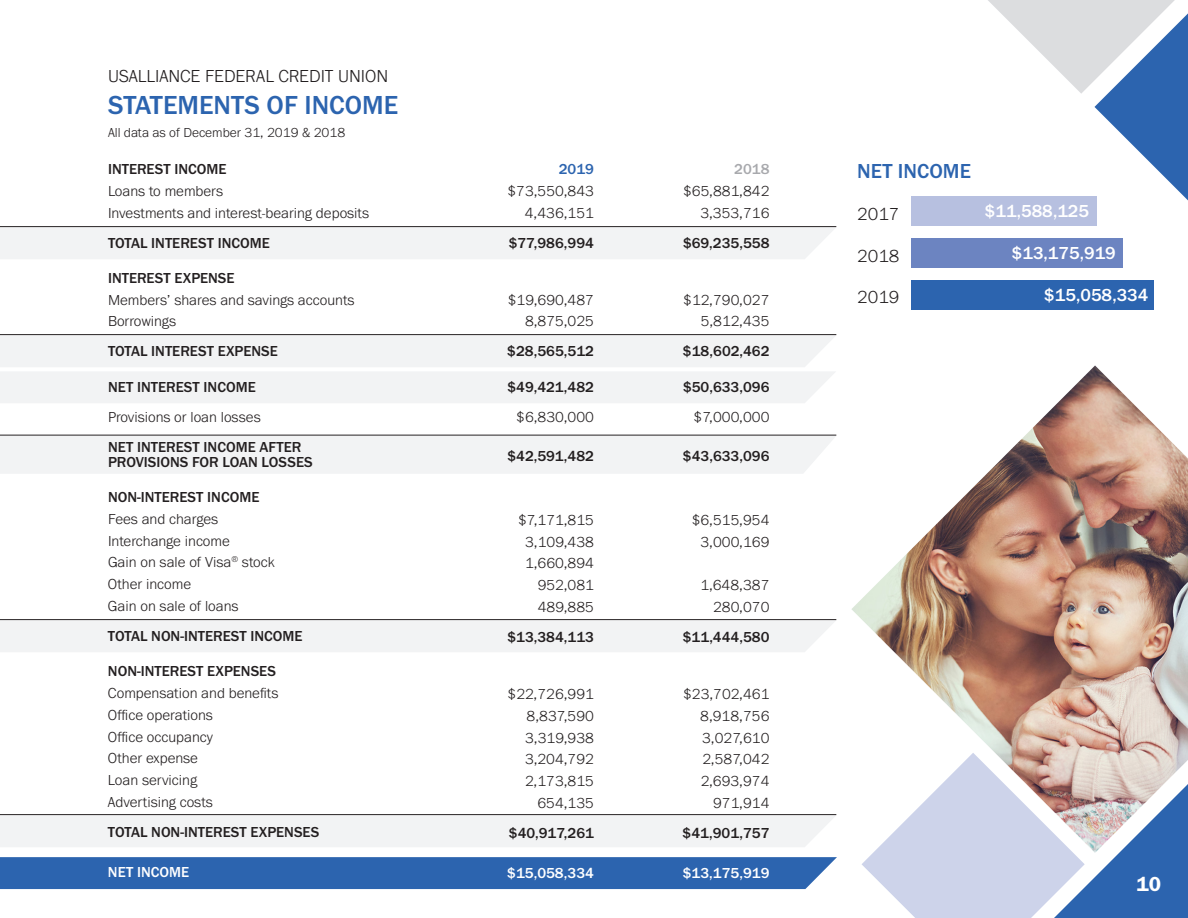
<style>
.page{position:relative;width:1188px;height:918px;background:#fff}
.page>*{position:absolute;margin:0;border:0;box-sizing:border-box;transform-origin:0 0}
.t1{font:500 27px "Franklin Gothic URW";color:#2c64af}
.t2{font:500 21px "Franklin Gothic URW";color:#2c64af}
.t3{font:21px "Franklin Gothic URW Dem";color:#fff}
.t4{font:300 18px "Franklin Gothic URW";color:#231f20}
.t5{font:500 18px "Franklin Gothic URW";color:#fff}
.t6{font:300 15px "Franklin Gothic URW";color:#231f20}
.t7{font:500 15px/15px "Franklin Gothic URW";color:#231f20}
.t8{font:500 15px "Franklin Gothic URW";color:#fff}
.t9{font:500 15px "Franklin Gothic URW";color:#2c64af}
.t10{font:500 15px "Franklin Gothic URW";color:#a8a9ad}
.t11{font:300 13.5px "Franklin Gothic URW";color:#231f20}
</style>
<div class="page">
<div style="left:0;top:857px;width:837px;height:32px;background:#2c64af"></div>
<div style="left:0;top:815px;width:836px;height:32px;background:#f2f3f4"></div>
<hr style="left:0;top:814px;width:836px;height:1px;background:#231f20">
<div style="left:0;top:620px;width:836px;height:32px;background:#f2f3f4"></div>
<hr style="left:0;top:619px;width:836px;height:1px;background:#231f20">
<div style="left:0;top:436px;width:835px;height:38px;background:#f2f3f4"></div>
<hr style="left:0;top:435px;width:836px;height:1px;background:#231f20">
<svg style="left:0;top:335px;width:836px;height:68px"></svg>
<hr style="left:0;top:334px;width:836px;height:1px;background:#231f20">
<div style="left:0;top:227px;width:836px;height:32px;background:#f2f3f4"></div>
<hr style="left:0;top:226px;width:836px;height:1px;background:#231f20">
<svg style="left:988px;top:0;width:200px;height:200px"></svg>
<div style="left:911px;top:280px;width:243px;height:29px;background:#2c64af"></div>
<div style="left:911px;top:238px;width:211px;height:29px;background:#6c84c1"></div>
<div style="left:911px;top:197px;width:185px;height:29px;background:#b7c0e0"></div>
<img style="left:851px;top:365px;width:337px;height:388px">
<svg style="left:862px;top:753px;width:326px;height:165px"></svg>
<p class="t4" style="left:108px;top:64px;width:282px">USALLIANCE FEDERAL CREDIT UNION</p>
<h4 class="t1" style="left:108px;top:88px;width:292px">STATEMENTS OF INCOME</h4>
<h5 class="t11" style="left:108px;top:124px;width:239px">All data as of December 31, 2019 &amp; 2018</h5>
<p class="t7" style="left:108px;top:161px;width:120px">INTEREST INCOME</p>
<p class="t6" style="left:108px;top:181px;width:117px">Loans to members</p>
<p class="t6" style="left:108px;top:203px;width:263px">Investments and interest-bearing deposits</p>
<p class="t7" style="left:108px;top:235px;width:163px">TOTAL INTEREST INCOME</p>
<p class="t7" style="left:108px;top:270px;width:128px">INTEREST EXPENSE</p>
<p class="t6" style="left:108px;top:290px;width:248px">Members’ shares and savings accounts</p>
<p class="t6" style="left:108px;top:312px;width:70px">Borrowings</p>
<p class="t7" style="left:108px;top:344px;width:171px">TOTAL INTEREST EXPENSE</p>
<p class="t7" style="left:108px;top:379px;width:149px">NET INTEREST INCOME</p>
<p class="t6" style="left:108px;top:408px;width:154px">Provisions or loan losses</p>
<p class="t7" style="left:108px;top:439px;width:206px">NET INTEREST INCOME AFTER<br>PROVISIONS FOR LOAN LOSSES</p>
<p class="t7" style="left:108px;top:489px;width:153px">NON-INTEREST INCOME</p>
<p class="t6" style="left:108px;top:510px;width:112px">Fees and charges</p>
<p class="t6" style="left:108px;top:531px;width:123px">Interchange income</p>
<p class="t6" style="left:108px;top:553px;width:168px">Gain on sale of Visa<sup>®</sup> stock</p>
<p class="t6" style="left:108px;top:575px;width:85px">Other income</p>
<p class="t6" style="left:108px;top:597px;width:132px">Gain on sale of loans</p>
<p class="t7" style="left:108px;top:628px;width:196px">TOTAL NON-INTEREST INCOME</p>
<p class="t7" style="left:108px;top:664px;width:170px">NON-INTEREST EXPENSES</p>
<p class="t6" style="left:108px;top:684px;width:172px">Compensation and benefits</p>
<p class="t6" style="left:108px;top:706px;width:106px">Office operations</p>
<p class="t6" style="left:108px;top:727px;width:106px">Office occupancy</p>
<p class="t6" style="left:108px;top:749px;width:92px">Other expense</p>
<p class="t6" style="left:108px;top:771px;width:91px">Loan servicing</p>
<p class="t6" style="left:108px;top:793px;width:107px">Advertising costs</p>
<p class="t7" style="left:108px;top:824px;width:213px">TOTAL NON-INTEREST EXPENSES</p>
<p class="t8" style="left:108px;top:863px;width:83px">NET INCOME</p>
<p class="t9" style="left:559px;top:160px;width:37px">2019</p>
<p class="t6" style="left:508px;top:181px;width:88px">$73,550,843</p>
<p class="t6" style="left:525px;top:203px;width:70px">4,436,151</p>
<p class="t7" style="left:509px;top:235px;width:87px">$77,986,994</p>
<p class="t6" style="left:508px;top:290px;width:88px">$19,690,487</p>
<p class="t6" style="left:525px;top:312px;width:70px">8,875,025</p>
<p class="t7" style="left:507px;top:344px;width:88px">$28,565,512</p>
<p class="t7" style="left:507px;top:379px;width:88px">$49,421,482</p>
<p class="t6" style="left:516px;top:408px;width:79px">$6,830,000</p>
<p class="t7" style="left:507px;top:448px;width:88px">$42,591,482</p>
<p class="t6" style="left:518px;top:511px;width:77px">$7,171,815</p>
<p class="t6" style="left:525px;top:532px;width:70px">3,109,438</p>
<p class="t6" style="left:525px;top:554px;width:70px">1,660,894</p>
<p class="t6" style="left:538px;top:576px;width:58px">952,081</p>
<p class="t6" style="left:538px;top:598px;width:58px">489,885</p>
<p class="t7" style="left:507px;top:629px;width:88px">$13,384,113</p>
<p class="t6" style="left:508px;top:685px;width:88px">$22,726,991</p>
<p class="t6" style="left:527px;top:706px;width:69px">8,837,590</p>
<p class="t6" style="left:525px;top:728px;width:70px">3,319,938</p>
<p class="t6" style="left:525px;top:750px;width:70px">3,204,792</p>
<p class="t6" style="left:525px;top:772px;width:70px">2,173,815</p>
<p class="t6" style="left:538px;top:793px;width:58px">654,135</p>
<p class="t7" style="left:509px;top:825px;width:87px">$40,917,261</p>
<p class="t8" style="left:507px;top:863px;width:88px">$15,058,334</p>
<p class="t10" style="left:734px;top:160px;width:37px">2018</p>
<p class="t6" style="left:683px;top:181px;width:88px">$65,881,842</p>
<p class="t6" style="left:700px;top:203px;width:71px">3,353,716</p>
<p class="t7" style="left:683px;top:235px;width:88px">$69,235,558</p>
<p class="t6" style="left:683px;top:290px;width:88px">$12,790,027</p>
<p class="t6" style="left:701px;top:312px;width:70px">5,812,435</p>
<p class="t7" style="left:683px;top:344px;width:88px">$18,602,462</p>
<p class="t7" style="left:683px;top:379px;width:88px">$50,633,096</p>
<p class="t6" style="left:694px;top:408px;width:77px">$7,000,000</p>
<p class="t7" style="left:683px;top:448px;width:88px">$43,633,096</p>
<p class="t6" style="left:692px;top:511px;width:79px">$6,515,954</p>
<p class="t6" style="left:701px;top:532px;width:70px">3,000,169</p>
<p class="t6" style="left:700px;top:576px;width:71px">1,648,387</p>
<p class="t6" style="left:713px;top:598px;width:58px">280,070</p>
<p class="t7" style="left:683px;top:629px;width:88px">$11,444,580</p>
<p class="t6" style="left:683px;top:685px;width:88px">$23,702,461</p>
<p class="t6" style="left:700px;top:706px;width:71px">8,918,756</p>
<p class="t6" style="left:702px;top:728px;width:69px">3,027,610</p>
<p class="t6" style="left:703px;top:750px;width:68px">2,587,042</p>
<p class="t6" style="left:701px;top:772px;width:70px">2,693,974</p>
<p class="t6" style="left:713px;top:793px;width:58px">971,914</p>
<p class="t7" style="left:683px;top:825px;width:88px">$41,901,757</p>
<p class="t8" style="left:683px;top:863px;width:88px">$13,175,919</p>
<h4 class="t2" style="left:857px;top:158px;width:115px">NET INCOME</h4>
<p class="t4" style="left:857px;top:203px;width:44px">2017</p>
<p class="t4" style="left:857px;top:244px;width:44px">2018</p>
<p class="t4" style="left:857px;top:286px;width:44px">2019</p>
<p class="t5" style="left:985px;top:200px;width:106px">$11,588,125</p>
<p class="t5" style="left:1012px;top:242px;width:105px">$13,175,919</p>
<p class="t5" style="left:1044px;top:284px;width:106px">$15,058,334</p>
<h2 class="t3" style="left:1136px;top:871px;width:26px">10</h2>
</div>
